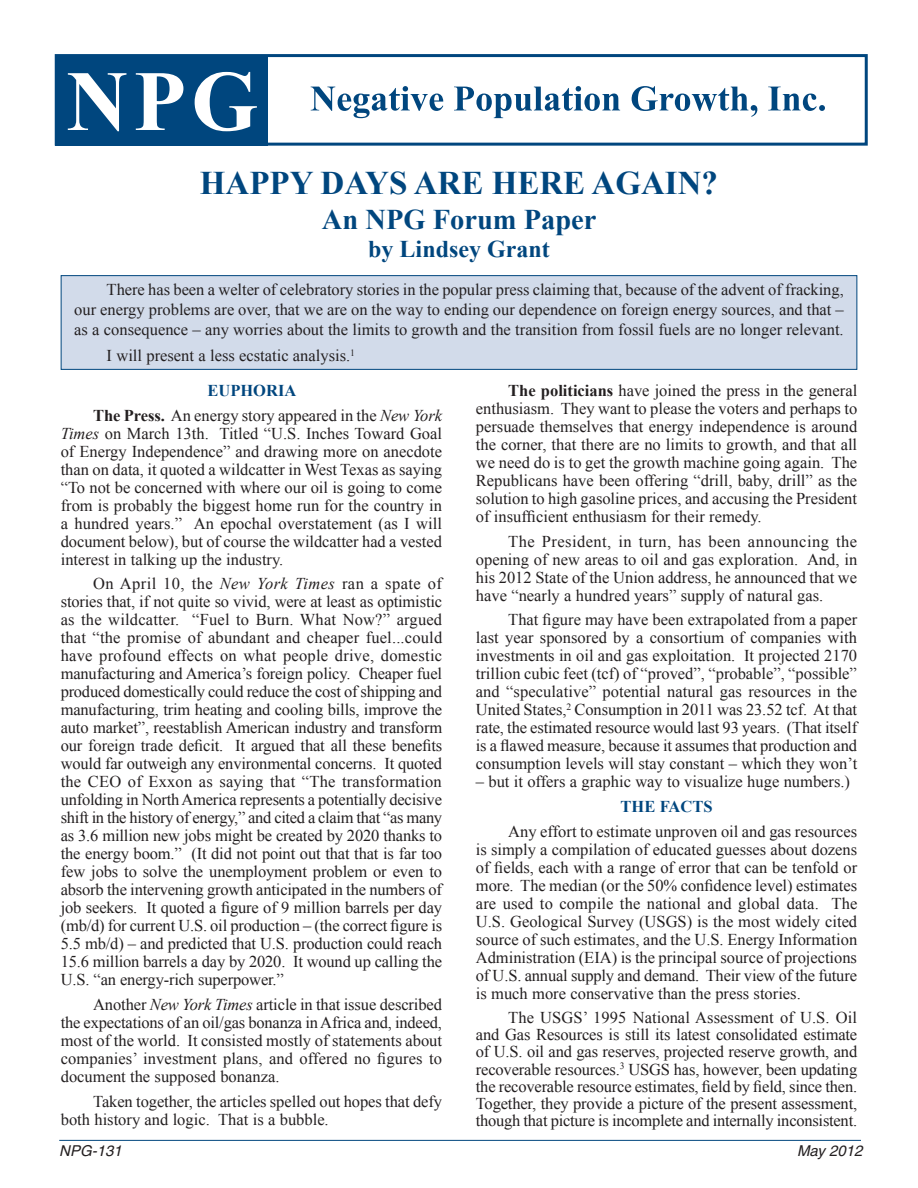
<style>
.page{position:relative;width:918px;height:1188px;background:#fff}
.page>*{position:absolute;margin:0;border:0;box-sizing:border-box;transform-origin:0 0}
.t1{font:700 33px "Times New Roman";color:#00467e}
.t2{font:700 28.5px "Times New Roman";color:#00467e}
.t3{font:700 24px "Times New Roman";color:#00467e}
.t4{font:16.5px/18px "Times New Roman";color:#231f20;text-align:justify}
.t5{font:700 16.5px "Times New Roman";color:#00467e}
.t6{font:italic 15px "Helvetica";color:#231f20}
.s1{font-weight:700}
.s2{font-weight:700;color:#00467e}
.s3{font-style:italic}
</style>
<div class="page">
<div style="left:61px;top:275px;width:796px;height:95px;background:#d2dbea;border:1px solid #00467e"></div>
<hr style="left:59px;top:1140px;width:802px;height:1px;background:#00467e">
<div style="left:55px;top:54px;width:813px;height:92px;border:3px solid #00467e"></div>
<div style="left:56px;top:55px;width:212px;height:90px;background:#00467e"></div>
<svg style="left:68px;top:73px;width:58px;height:58px"></svg>
<svg style="left:136px;top:73px;width:47px;height:57px"></svg>
<svg style="left:195px;top:72px;width:62px;height:59px"></svg>
<svg style="left:311px;top:86px;width:132px;height:32px"></svg>
<svg style="left:454px;top:86px;width:166px;height:32px"></svg>
<svg style="left:632px;top:86px;width:125px;height:31px"></svg>
<svg style="left:768px;top:87px;width:57px;height:24px"></svg>
<h1 class="t1" style="left:200px;top:160px;width:520px">HAPPY DAYS ARE HERE AGAIN?</h1>
<h2 class="t2" style="left:322px;top:199px;width:276px">An NPG Forum Paper</h2>
<h3 class="t3" style="left:368px;top:233px;width:183px">by Lindsey Grant</h3>
<p class="t4" style="left:74px;top:279px;width:771px;line-height:19.8px;text-indent:32px">There has been a welter of celebratory stories in the popular press claiming that, because of the advent of fracking, our energy problems are over, that we are on the way to ending our dependence on foreign energy sources, and that – as a consequence – any worries about the limits to growth and the transition from fossil fuels are no longer relevant.</p>
<p class="t4" style="left:107px;top:346px;width:250px">I will present a less ecstatic analysis.<sup>1</sup></p>
<p class="t4" style="left:476px;top:381px;width:383px;text-indent:32px"><span class="s1">The politicians</span> have joined the press in the general enthusiasm. They want to please the voters and perhaps to persuade themselves that energy independence is around the corner, that there are no limits to growth, and that all we need do is to get the growth machine going again. The Republicans have been offering “drill, baby, drill” as the solution to high gasoline prices, and accusing the President of insufficient enthusiasm for their remedy.</p>
<p class="t4" style="left:476px;top:532px;width:383px;text-indent:32px">The President, in turn, has been announcing the opening of new areas to oil and gas exploration. And, in his 2012 State of the Union address, he announced that we have “nearly a hundred years” supply of natural gas.</p>
<p class="t4" style="left:476px;top:611px;width:383px;text-indent:32px">That figure may have been extrapolated from a paper last year sponsored by a consortium of companies with investments in oil and gas exploitation. It projected 2170 trillion cubic feet (tcf) of “proved”, “probable”, “possible” and “speculative” potential natural gas resources in the United States,<sup>2</sup> Consumption in 2011 was 23.52 tcf. At that rate, the estimated resource would last 93 years. (That itself is a flawed measure, because it assumes that production and consumption levels will stay constant – which they won’t</p>
<p class="t4" style="left:476px;top:773px;width:376px">– but it offers a graphic way to visualize huge numbers.)</p>
<p class="t5" style="left:621px;top:795px;width:94px">THE FACTS</p>
<p class="t4" style="left:476px;top:822px;width:383px;text-indent:32px">Any effort to estimate unproven oil and gas resources is simply a compilation of educated guesses about dozens of fields, each with a range of error that can be tenfold or more. The median (or the 50% confidence level) estimates are used to compile the national and global data. The U.S. Geological Survey (USGS) is the most widely cited source of such estimates, and the U.S. Energy Information Administration (EIA) is the principal source of projections of U.S. annual supply and demand. Their view of the future is much more conservative than the press stories.</p>
<p class="t4" style="left:476px;top:1009px;width:383px;line-height:17.2px;text-indent:32px">The USGS’ 1995 National Assessment of U.S. Oil and Gas Resources is still its latest consolidated estimate of U.S. oil and gas reserves, projected reserve growth, and recoverable resources.<sup>3</sup> USGS has, however, been updating the recoverable resource estimates, field by field, since then.<br>Together, they provide a picture of the present assessment, though that picture is incomplete and internally inconsistent.</p>
<p class="t4" style="left:93px;top:378px;width:350px;line-height:24.8px;text-indent:114px"><span class="s2">EUPHORIA<br></span><span class="s1">The Press.</span> An energy story appeared in the <span class="s3">New York</span></p>
<p class="t4" style="left:61px;top:424px;width:383px"><span class="s3">Times</span> on March 13th. Titled “U.S. Inches Toward Goal of Energy Independence” and drawing more on anecdote than on data, it quoted a wildcatter in West Texas as saying “To not be concerned with where our oil is going to come from is probably the biggest home run for the country in a hundred years.” An epochal overstatement (as I will document below), but of course the wildcatter had a vested interest in talking up the industry.</p>
<p class="t4" style="left:61px;top:575px;width:383px;text-indent:32px">On April 10, the <span class="s3">New York Times</span> ran a spate of stories that, if not quite so vivid, were at least as optimistic as the wildcatter. “Fuel to Burn. What Now?” argued that “the promise of abundant and cheaper fuel...could have profound effects on what people drive, domestic manufacturing and America’s foreign policy. Cheaper fuel produced domestically could reduce the cost of shipping and manufacturing, trim heating and cooling bills, improve the auto market”, reestablish American industry and transform our foreign trade deficit. It argued that all these benefits would far outweigh any environmental concerns. It quoted the CEO of Exxon as saying that “The transformation unfolding in North America represents a potentially decisive shift in the history of energy,” and cited a claim that “as many as 3.6 million new jobs might be created by 2020 thanks to the energy boom.” (It did not point out that that is far too few jobs to solve the unemployment problem or even to absorb the intervening growth anticipated in the numbers of job seekers. It quoted a figure of 9 million barrels per day (mb/d) for current U.S. oil production – (the correct figure is 5.5 mb/d) – and predicted that U.S. production could reach 15.6 million barrels a day by 2020. It wound up calling the U.S. “an energy-rich superpower.”</p>
<p class="t4" style="left:61px;top:995px;width:383px;text-indent:32px">Another <span class="s3">New York Times</span> article in that issue described the expectations of an oil/gas bonanza in Africa and, indeed, most of the world. It consisted mostly of statements about companies’ investment plans, and offered no figures to document the supposed bonanza.</p>
<p class="t4" style="left:61px;top:1092px;width:383px;text-indent:32px">Taken together, the articles spelled out hopes that defy both history and logic. That is a bubble.</p>
<p class="t6" style="left:59px;top:1142px;width:64px">NPG-131</p>
<p class="t6" style="left:797px;top:1142px;width:67px">May 2012</p>
</div>
